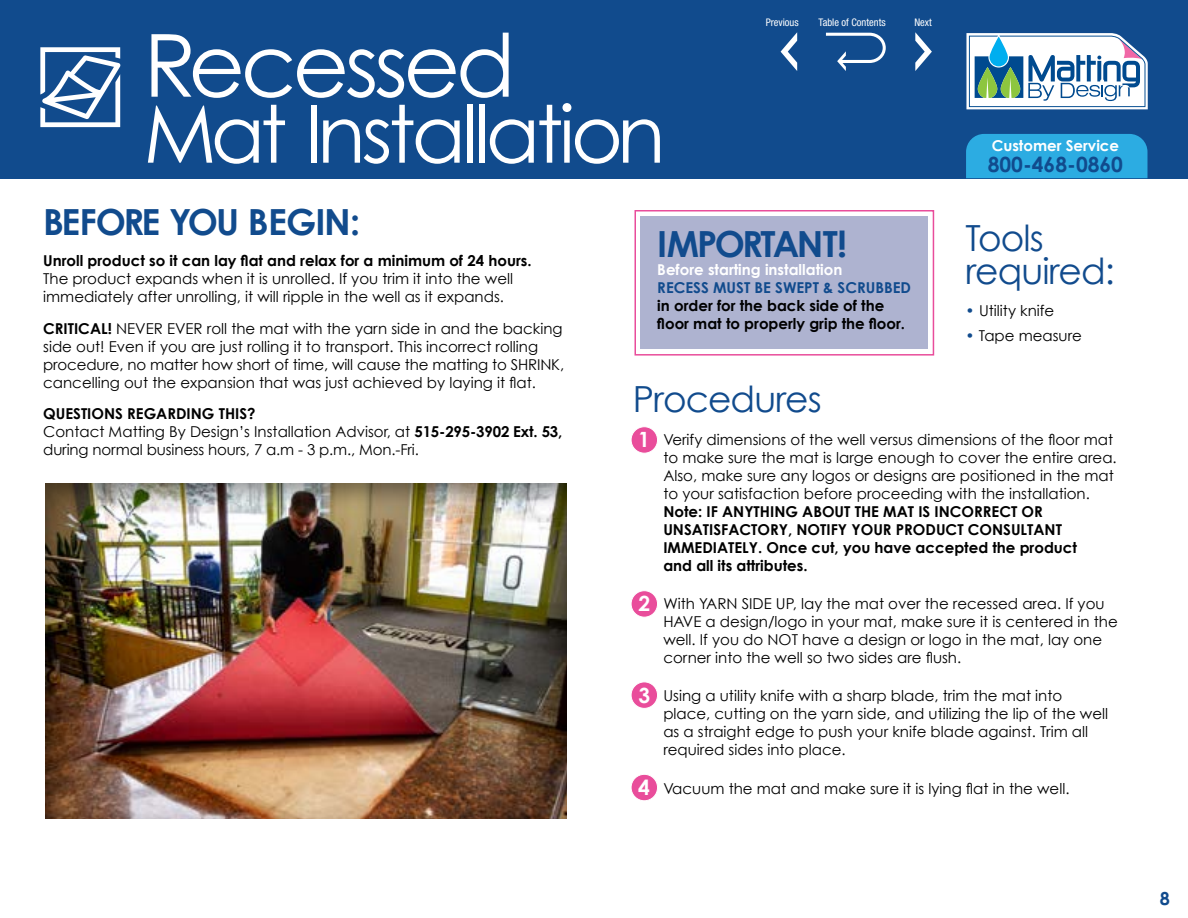
<style>
.page{position:relative;width:1188px;height:918px;background:#fff}
.page>*{position:absolute;margin:0;border:0;box-sizing:border-box;transform-origin:0 0}
.t1{font:87px "Century Gothic";letter-spacing:-.05em;color:#fff}
.t2{font:79.5px "Century Gothic";letter-spacing:-.05em;color:#fff}
.t3{font:36px/33px "Century Gothic";letter-spacing:-.025em;color:#114b8d}
.t4{font:700 36px "Century Gothic";letter-spacing:-.05em;color:#114b8d}
.t5{font:700 36px "Century Gothic";letter-spacing:-.075em;color:#114b8d}
.t6{font:700 21px "Century Gothic";color:#114b8d}
.t7{font:700 21px "Century Gothic";color:#fff}
.t8{font:700 18px "Century Gothic";color:#114b8d}
.t9{font:15px/18px "Century Gothic";color:#000}
.t10{font:700 15px/18px "Century Gothic";color:#000}
.t11{font:700 15px "Century Gothic";color:#fff}
.t12{font:700 15px "Century Gothic";color:#114b8d}
.t13{font:condensed 10.5px "Helvetica Neue";color:#fff}
.s1{font-weight:700}
.s2{color:#114b8d}
</style>
<div class="page">
<div style="left:641px;top:216px;width:287px;height:133px;background:#aeb3d0"></div>
<div style="left:0;top:0;width:1188px;height:178px;background:#114b8d"></div>
<div style="left:33px;top:474px;width:547px;height:346px;background:#000;opacity:.4"></div>
<svg style="left:966px;top:33px;width:182px;height:76px;background:#abc5d4"></svg>
<div style="left:966px;top:134px;width:182px;height:44px;background:#2cace2"></div>
<div style="left:631px;top:427px;width:27px;height:26px;background:#e94d9b;border-radius:50%"></div>
<div style="left:631px;top:426px;width:27px;height:28px;border:1px solid #fff;border-radius:50%"></div>
<div style="left:631px;top:591px;width:27px;height:26px;background:#e94d9b;border-radius:50%"></div>
<div style="left:631px;top:590px;width:27px;height:28px;border:1px solid #fff;border-radius:50%"></div>
<div style="left:631px;top:682px;width:27px;height:26px;background:#e94d9b;border-radius:50%"></div>
<div style="left:631px;top:682px;width:27px;height:27px;border:1px solid #fff;border-radius:50%"></div>
<div style="left:631px;top:774px;width:27px;height:27px;background:#e94d9b;border-radius:50%"></div>
<div style="left:631px;top:774px;width:27px;height:27px;border:1px solid #fff;border-radius:50%"></div>
<div style="left:634px;top:210px;width:300px;height:146px;border:2px solid #e94d9b"></div>
<svg style="left:40px;top:47px;width:80px;height:80px"></svg>
<svg style="left:781px;top:32px;width:16px;height:39px"></svg>
<svg style="left:915px;top:32px;width:17px;height:39px"></svg>
<svg style="left:826px;top:33px;width:60px;height:38px"></svg>
<h1 class="t1" style="left:144px;top:12px;width:373px">Recessed</h1>
<h2 class="t2" style="left:144px;top:85px;width:523px">Mat Installation</h2>
<p class="t13" style="left:819px;top:17px;width:69px">Table of Contents</p>
<p class="t13" style="left:914px;top:17px;width:19px">Next</p>
<p class="t11" style="left:992px;top:136px;width:129px">Customer Service</p>
<h3 class="t6" style="left:988px;top:151px;width:137px">800-468-0860</h3>
<h3 class="t4" style="left:43px;top:199px;width:318px">BEFORE YOU BEGIN:</h3>
<p class="t10" style="left:43px;top:251px;width:490px">Unroll product so it can lay flat and relax for a minimum of 24 hours.</p>
<p class="t9" style="left:43px;top:269px;width:471px">The product expands when it is unrolled. If you trim it into the well immediately after unrolling, it will ripple in the well as it expands.</p>
<p class="t9" style="left:43px;top:319px;width:522px"><span class="s1">CRITICAL!</span> NEVER EVER roll the mat with the yarn side in and the backing side out! Even if you are just rolling it to transport. This incorrect rolling procedure, no matter how short of time, will cause the matting to SHRINK, cancelling out the expansion that was just achieved by laying it flat.</p>
<p class="t9" style="left:43px;top:404px;width:521px"><span class="s1">QUESTIONS REGARDING THIS?<br></span>Contact Matting By Design’s Installation Advisor, at <span class="s1">515-295-3902 Ext. 53, </span>during normal business hours, 7 a.m - 3 p.m., Mon.-Fri.</p>
<h3 class="t5" style="left:657px;top:221px;width:191px">IMPORTANT!</h3>
<p class="t11" style="left:657px;top:260px;width:187px">Before starting installation</p>
<p class="t12" style="left:657px;top:278px;width:255px">RECESS MUST BE SWEPT &amp; SCRUBBED</p>
<p class="t10" style="left:657px;top:296px;width:249px">in order for the back side of the floor mat to properly grip the floor.</p>
<h3 class="t3" style="left:633px;top:382px;width:190px">Procedures</h3>
<h3 class="t3" style="left:966px;top:221px;width:151px">Tools required:</h3>
<p class="t9" style="left:966px;top:301px;width:90px"><span class="s2">•</span> Utility knife</p>
<p class="t9" style="left:966px;top:326px;width:118px"><span class="s2">•</span> Tape measure</p>
<h3 class="t7" style="left:638px;top:427px;width:13px">1</h3>
<h3 class="t7" style="left:639px;top:591px;width:13px">2</h3>
<h3 class="t7" style="left:639px;top:682px;width:13px">3</h3>
<h3 class="t7" style="left:638px;top:774px;width:13px">4</h3>
<p class="t9" style="left:663px;top:430px;width:455px">Verify dimensions of the well versus dimensions of the floor mat to make sure the mat is large enough to cover the entire area.<br>Also, make sure any logos or designs are positioned in the mat to your satisfaction before proceeding with the installation.</p>
<p class="t10" style="left:663px;top:502px;width:415px">Note: IF ANYTHING ABOUT THE MAT IS INCORRECT OR UNSATISFACTORY, NOTIFY YOUR PRODUCT CONSULTANT IMMEDIATELY. Once cut, you have accepted the product and all its attributes.</p>
<p class="t9" style="left:663px;top:595px;width:456px">With YARN SIDE UP, lay the mat over the recessed area. If you HAVE a design/logo in your mat, make sure it is centered in the well. If you do NOT have a design or logo in the mat, lay one corner into the well so two sides are flush.</p>
<p class="t9" style="left:663px;top:687px;width:446px">Using a utility knife with a sharp blade, trim the mat into place, cutting on the yarn side, and utilizing the lip of the well as a straight edge to push your knife blade against. Trim all required sides into place.</p>
<p class="t9" style="left:663px;top:779px;width:408px">Vacuum the mat and make sure it is lying flat in the well.</p>
<p class="t8" style="left:1160px;top:887px;width:12px">8</p>
</div>
